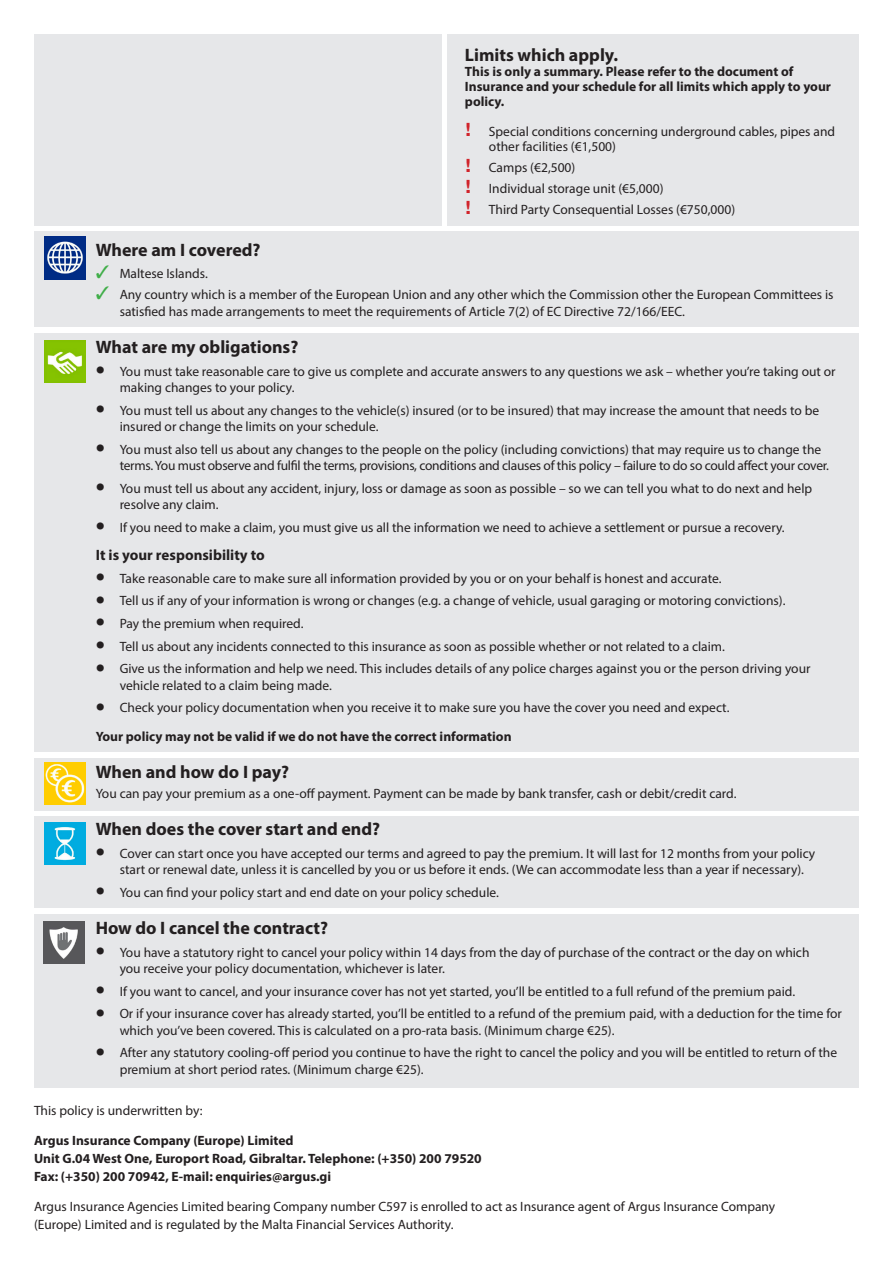
<style>
.page{position:relative;width:893px;height:1263px;background:#fff}
.page>*{position:absolute;margin:0;border:0;box-sizing:border-box;transform-origin:0 0}
.t1{font:700 18px "Myriad Pro";color:#231f20}
.t2{font:700 15px "Myriad Pro";color:#231f20}
.t3{font:13.5px "Myriad Pro";color:#231f20}
.t4{font:700 13.5px/15px "Myriad Pro";color:#231f20}
.t5{font:13.5px "Myriad Pro";letter-spacing:-.02em;color:#231f20}
.s1{font-family:"Rockwell";font-weight:700;font-size:19.5px;color:#d1232a}
.s2{color:#40ae49}
.s3{font-weight:700;font-size:27px}
</style>
<div class="page">
<div style="left:34px;top:915px;width:825px;height:173px;background:#e6e7e9"></div>
<div style="left:34px;top:816px;width:825px;height:92px;background:#e6e7e9"></div>
<div style="left:34px;top:758px;width:825px;height:52px;background:#e6e7e9"></div>
<div style="left:34px;top:333px;width:825px;height:419px;background:#e6e7e9"></div>
<div style="left:34px;top:231px;width:825px;height:95px;background:#e6e7e9"></div>
<img style="left:45px;top:237px;width:40px;height:42px">
<img style="left:45px;top:340px;width:40px;height:42px">
<img style="left:45px;top:762px;width:40px;height:42px">
<img style="left:45px;top:822px;width:40px;height:42px">
<img style="left:44px;top:921px;width:40px;height:42px">
<div style="left:447px;top:34px;width:412px;height:191px;background:#e6e7e9"></div>
<div style="left:34px;top:34px;width:407px;height:191px;background:#e6e7e9"></div>
<p class="t1" style="left:465px;top:44px;width:155px">Limits which apply.</p>
<p class="t4" style="left:465px;top:64px;width:368px">This is only a summary. Please refer to the document of<br>Insurance and your schedule for all limits which apply to your policy.</p>
<p class="t3" style="left:465px;top:123px;width:372px"><span class="s1">!</span> Special conditions concerning underground cables, pipes and</p>
<p class="t3" style="left:489px;top:138px;width:129px">other facilities (€1,500)</p>
<p class="t3" style="left:465px;top:159px;width:112px"><span class="s1">!</span> Camps (€2,500)</p>
<p class="t3" style="left:465px;top:180px;width:200px"><span class="s1">!</span> Individual storage unit (€5,000)</p>
<p class="t3" style="left:465px;top:201px;width:272px"><span class="s1">!</span> Third Party Consequential Losses (€750,000)</p>
<p class="t1" style="left:96px;top:238px;width:166px">Where am I covered?</p>
<p class="t3" style="left:96px;top:265px;width:114px"><span class="s2">✓</span> Maltese Islands.</p>
<p class="t3" style="left:96px;top:287px;width:739px"><span class="s2">✓</span> Any country which is a member of the European Union and any other which the Commission other the European Committees is</p>
<p class="t3" style="left:120px;top:303px;width:567px">satisfied has made arrangements to meet the requirements of Article 7(2) of EC Directive 72/166/EEC.</p>
<p class="t1" style="left:96px;top:336px;width:204px">What are my obligations?</p>
<p class="t3" style="left:96px;top:363px;width:741px"><span class="s3">•</span> You must take reasonable care to give us complete and accurate answers to any questions we ask – whether you’re taking out or</p>
<p class="t3" style="left:120px;top:380px;width:176px">making changes to your policy.</p>
<p class="t3" style="left:96px;top:402px;width:725px"><span class="s3">•</span> You must tell us about any changes to the vehicle(s) insured (or to be insured) that may increase the amount that needs to be</p>
<p class="t3" style="left:120px;top:419px;width:260px">insured or change the limits on your schedule.</p>
<p class="t3" style="left:96px;top:441px;width:727px"><span class="s3">•</span> You must also tell us about any changes to the people on the policy (including convictions) that may require us to change the</p>
<p class="t5" style="left:120px;top:458px;width:711px">terms. You must observe and fulfil the terms, provisions, conditions and clauses of this policy – failure to do so could affect your cover.</p>
<p class="t3" style="left:96px;top:480px;width:718px"><span class="s3">•</span> You must tell us about any accident, injury, loss or damage as soon as possible – so we can tell you what to do next and help</p>
<p class="t3" style="left:120px;top:497px;width:100px">resolve any claim.</p>
<p class="t3" style="left:96px;top:519px;width:690px"><span class="s3">•</span> If you need to make a claim, you must give us all the information we need to achieve a settlement or pursue a recovery.</p>
<p class="t2" style="left:96px;top:546px;width:171px">It is your responsibility to</p>
<p class="t3" style="left:96px;top:570px;width:627px"><span class="s3">•</span> Take reasonable care to make sure all information provided by you or on your behalf is honest and accurate.</p>
<p class="t3" style="left:96px;top:593px;width:691px"><span class="s3">•</span> Tell us if any of your information is wrong or changes (e.g. a change of vehicle, usual garaging or motoring convictions).</p>
<p class="t3" style="left:96px;top:615px;width:209px"><span class="s3">•</span> Pay the premium when required.</p>
<p class="t3" style="left:96px;top:638px;width:631px"><span class="s3">•</span> Tell us about any incidents connected to this insurance as soon as possible whether or not related to a claim.</p>
<p class="t3" style="left:96px;top:660px;width:716px"><span class="s3">•</span> Give us the information and help we need. This includes details of any police charges against you or the person driving your</p>
<p class="t3" style="left:120px;top:677px;width:214px">vehicle related to a claim being made.</p>
<p class="t3" style="left:96px;top:699px;width:635px"><span class="s3">•</span> Check your policy documentation when you receive it to make sure you have the cover you need and expect.</p>
<p class="t4" style="left:96px;top:728px;width:417px">Your policy may not be valid if we do not have the correct information</p>
<p class="t1" style="left:96px;top:760px;width:195px">When and how do I pay?</p>
<p class="t3" style="left:96px;top:785px;width:642px">You can pay your premium as a one-off payment. Payment can be made by bank transfer, cash or debit/credit card.</p>
<p class="t1" style="left:96px;top:817px;width:286px">When does the cover start and end?</p>
<p class="t3" style="left:96px;top:845px;width:721px"><span class="s3">•</span> Cover can start once you have accepted our terms and agreed to pay the premium. It will last for 12 months from your policy</p>
<p class="t3" style="left:120px;top:861px;width:686px">start or renewal date, unless it is cancelled by you or us before it ends. (We can accommodate less than a year if necessary).</p>
<p class="t3" style="left:96px;top:884px;width:405px"><span class="s3">•</span> You can find your policy start and end date on your policy schedule.</p>
<p class="t1" style="left:96px;top:916px;width:234px">How do I cancel the contract?</p>
<p class="t3" style="left:96px;top:944px;width:715px"><span class="s3">•</span> You have a statutory right to cancel your policy within 14 days from the day of purchase of the contract or the day on which</p>
<p class="t3" style="left:120px;top:960px;width:327px">you receive your policy documentation, whichever is later.</p>
<p class="t3" style="left:96px;top:983px;width:701px"><span class="s3">•</span> If you want to cancel, and your insurance cover has not yet started, you’ll be entitled to a full refund of the premium paid.</p>
<p class="t3" style="left:96px;top:1005px;width:748px"><span class="s3">•</span> Or if your insurance cover has already started, you’ll be entitled to a refund of the premium paid, with a deduction for the time for</p>
<p class="t3" style="left:120px;top:1022px;width:496px">which you’ve been covered. This is calculated on a pro-rata basis. (Minimum charge €25).</p>
<p class="t3" style="left:96px;top:1044px;width:743px"><span class="s3">•</span> After any statutory cooling-off period you continue to have the right to cancel the policy and you will be entitled to return of the</p>
<p class="t3" style="left:120px;top:1061px;width:305px">premium at short period rates. (Minimum charge €25).</p>
<p class="t3" style="left:34px;top:1102px;width:170px">This policy is underwritten by:</p>
<p class="t4" style="left:34px;top:1132px;width:261px">Argus Insurance Company (Europe) Limited</p>
<p class="t4" style="left:34px;top:1150px;width:449px">Unit G.04 West One, Europort Road, Gibraltar. Telephone: (+350) 200 79520</p>
<p class="t4" style="left:34px;top:1168px;width:299px">Fax: (+350) 200 70942, E-mail: enquiries@argus.gi</p>
<p class="t3" style="left:34px;top:1198px;width:743px">Argus Insurance Agencies Limited bearing Company number C597 is enrolled to act as Insurance agent of Argus Insurance Company</p>
<p class="t3" style="left:34px;top:1216px;width:421px">(Europe) Limited and is regulated by the Malta Financial Services Authority.</p>
</div>
